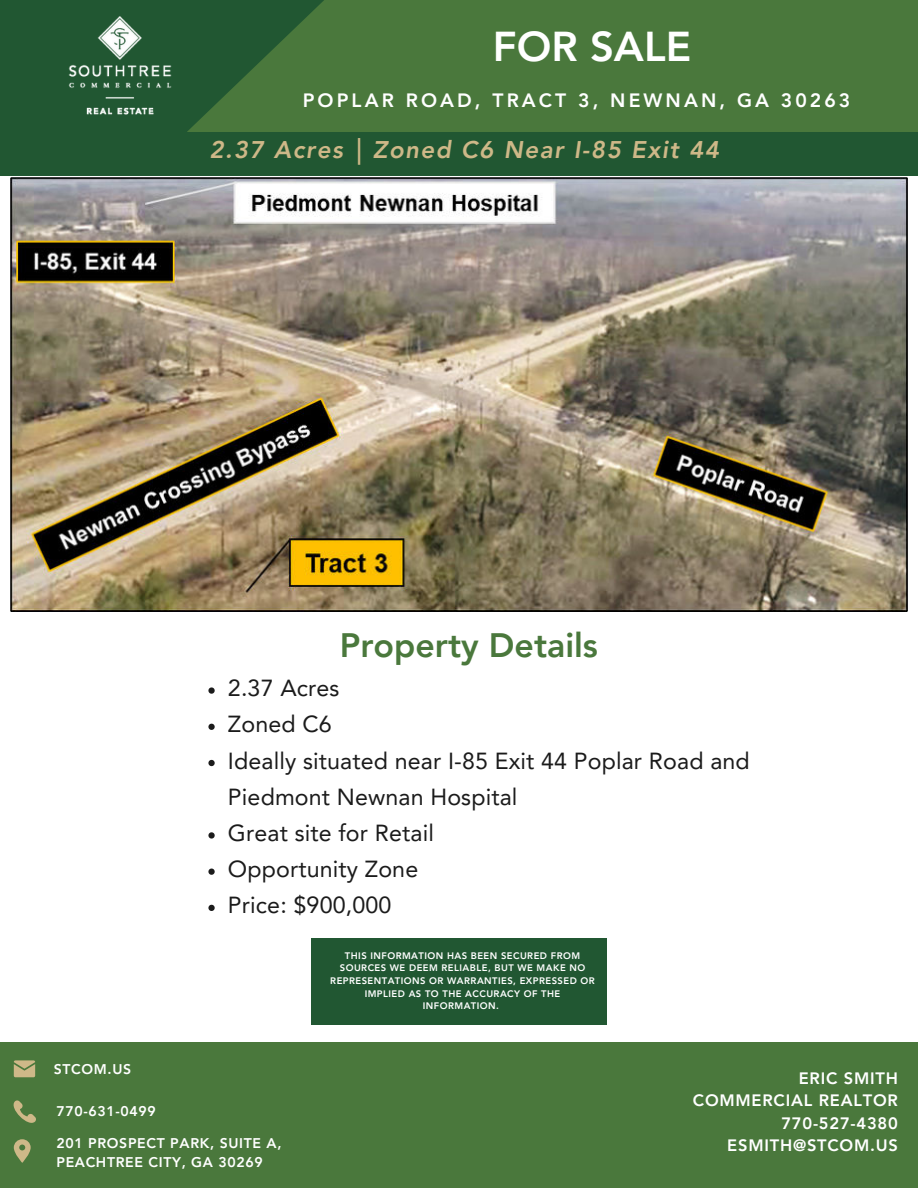
<style>
.page{position:relative;width:918px;height:1188px;background:#fff}
.page>*{position:absolute;margin:0;border:0;box-sizing:border-box;transform-origin:0 0}
.t1{font:800 41.7px "Avenir LT Pro";color:#fff}
.t2{font:800 33.9px "Avenir LT Pro";color:#4a783c}
.t3{font:italic 800 24.15px "Avenir LT Pro";letter-spacing:.06em;color:#ceb888}
.t4{font:23.25px/36.2px "Avenir LT Pro";letter-spacing:.005em;color:#1b1b1b}
.t5{font:800 19.35px "Avenir LT Pro";letter-spacing:.16em;color:#fff}
.t6{font:800 16.5px/22.5px "Avenir LT Pro";letter-spacing:.045em;color:#fff;text-align:right}
.t7{font:800 14.1px/19.2px "Avenir LT Pro";letter-spacing:.045em;color:#fff}
.t8{font:800 9.45px/12.6px "Avenir LT Pro";letter-spacing:.045em;color:#fff;text-align:center}
</style>
<div class="page">
<div style="left:0;top:0;width:338px;height:132px;background:#215732"></div>
<svg style="left:187px;top:0;width:264px;height:132px;fill:#4a783c"></svg>
<div style="left:451px;top:0;width:467px;height:139px;background:#4a783c"></div>
<div style="left:0;top:1042px;width:918px;height:146px;background:#4a783c"></div>
<svg style="left:14px;top:1139px;width:17px;height:24px"></svg>
<svg style="left:14px;top:1060px;width:21px;height:17px"></svg>
<svg style="left:13px;top:1100px;width:23px;height:23px"></svg>
<div style="left:0;top:132px;width:918px;height:43px;background:#215732"></div>
<img style="left:68px;top:16px;width:104px;height:99px">
<div style="left:311px;top:938px;width:296px;height:87px;background:#215732"></div>
<img style="left:10px;top:178px;width:898px;height:433px">
<svg style="left:208px;top:687px;width:7px;height:7px"></svg>
<svg style="left:208px;top:724px;width:7px;height:6px"></svg>
<svg style="left:208px;top:760px;width:7px;height:6px"></svg>
<svg style="left:208px;top:832px;width:7px;height:7px"></svg>
<svg style="left:208px;top:869px;width:7px;height:6px"></svg>
<svg style="left:208px;top:905px;width:7px;height:6px"></svg>
<h1 class="t1" style="left:493px;top:21px;width:200px">FOR SALE</h1>
<h3 class="t5" style="left:303px;top:88px;width:549px">POPLAR ROAD, TRACT 3, NEWNAN, GA 30263</h3>
<h3 class="t3" style="left:209px;top:135px;width:511px">2.37 Acres | Zoned C6 Near I-85 Exit 44</h3>
<h2 class="t2" style="left:340px;top:625px;width:260px">Property Details</h2>
<h3 class="t4" style="left:228px;top:670px;width:523px">2.37 Acres<br>Zoned C6<br>Ideally situated near I-85 Exit 44 Poplar Road and<br>Piedmont Newnan Hospital<br>Great site for Retail<br>Opportunity Zone<br>Price: $900,000</h3>
<h3 class="t7" style="left:54px;top:1059px;width:79px">STCOM.US</h3>
<h3 class="t7" style="left:56px;top:1101px;width:101px">770-631-0499</h3>
<h3 class="t7" style="left:56px;top:1134px;width:227px">201 PROSPECT PARK, SUITE A,<br>PEACHTREE CITY, GA 30269</h3>
<p class="t8" style="left:330px;top:949px;width:266px">THIS INFORMATION HAS BEEN SECURED FROM SOURCES WE DEEM RELIABLE, BUT WE MAKE NO REPRESENTATIONS OR WARRANTIES, EXPRESSED OR IMPLIED AS TO THE ACCURACY OF THE INFORMATION.</p>
<h3 class="t6" style="left:693px;top:1067px;width:206px">ERIC SMITH<br>COMMERCIAL REALTOR<br>770-527-4380<br>ESMITH@STCOM.US</h3>
</div>
